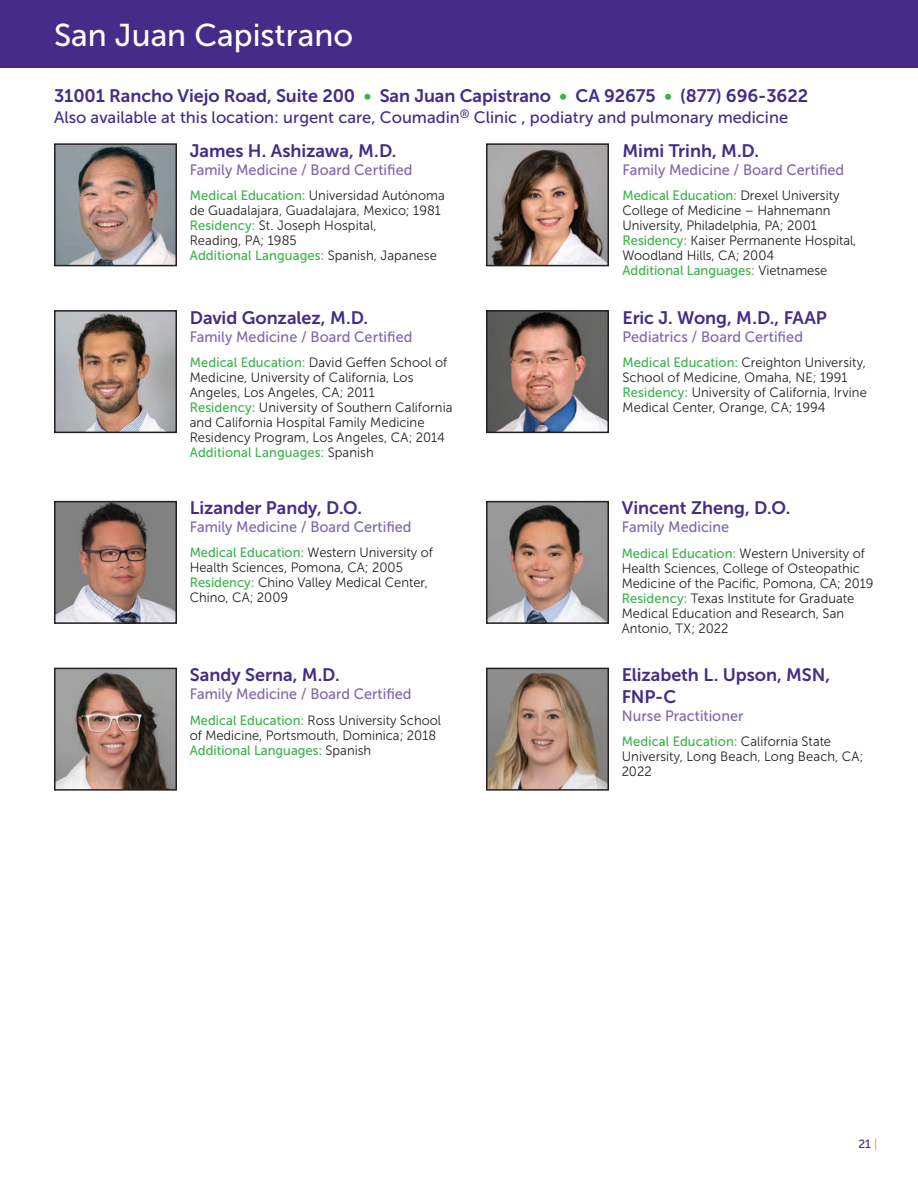
<style>
.page{position:relative;width:918px;height:1188px;background:#fff}
.page>*{position:absolute;margin:0;border:0;box-sizing:border-box;transform-origin:0 0}
.t1{font:31.5px "Museo Sans 500";color:#fff}
.t2{font:18px/21.6px "Museo Sans 700";letter-spacing:-.005em;color:#442c88}
.t3{font:16.5px "Museo Sans 500";color:#442c88}
.t4{font:15px "Museo Sans 500";color:#7f66ad;scale:.96 1}
.t5{font:13.5px/15px "Museo Sans 300";color:#231f20;scale:.96 1}
.t6{font:13.5px "Museo Sans 500";color:#3bb24b;scale:.96 1}
.t7{font:12px "Museo Sans 500";color:#442c88}
.s1{color:#3bb24b}
.s2{font-family:"Museo Sans 500";color:#3bb24b}
.s3{font-family:"Museo Sans 300";color:#231f20}
.s4{font-family:"Museo Sans 300";color:#f47921}
</style>
<div class="page">
<div style="left:0;top:0;width:918px;height:68px;background:#442c88"></div>
<img style="left:489px;top:313px;width:117px;height:117px">
<div style="left:486px;top:310px;width:123px;height:123px;border:2px solid #231f20"></div>
<img style="left:489px;top:671px;width:117px;height:117px">
<div style="left:486px;top:668px;width:123px;height:123px;border:2px solid #231f20"></div>
<img style="left:489px;top:146px;width:117px;height:117px">
<div style="left:486px;top:143px;width:123px;height:123px;border:2px solid #231f20"></div>
<img style="left:57px;top:146px;width:117px;height:117px">
<div style="left:54px;top:143px;width:123px;height:123px;border:2px solid #231f20"></div>
<img style="left:57px;top:313px;width:117px;height:117px">
<div style="left:54px;top:310px;width:123px;height:123px;border:2px solid #231f20"></div>
<img style="left:57px;top:671px;width:117px;height:117px">
<div style="left:54px;top:668px;width:123px;height:123px;border:2px solid #231f20"></div>
<img style="left:489px;top:504px;width:117px;height:117px">
<div style="left:486px;top:501px;width:123px;height:123px;border:2px solid #231f20"></div>
<img style="left:57px;top:504px;width:117px;height:117px">
<div style="left:54px;top:501px;width:123px;height:123px;border:2px solid #231f20"></div>
<h1 class="t1" style="left:54px;top:17px;width:300px">San Juan Capistrano</h1>
<h2 class="t2" style="left:54px;top:85px;width:756px">31001 Rancho Viejo Road, Suite 200 <span class="s1">•</span> San Juan Capistrano <span class="s1">•</span> CA 92675 <span class="s1">•</span> (877) 696-3622</h2>
<p class="t3" style="left:54px;top:108px;width:736px">Also available at this location: urgent care, Coumadin<sup>®</sup> Clinic , podiatry and pulmonary medicine</p>
<h2 class="t2" style="left:190px;top:140px;width:208px">James H. Ashizawa, M.D.</h2>
<p class="t4" style="left:190px;top:161px;width:234px">Family Medicine / Board Certified</p>
<p class="t5" style="left:190px;top:188px;width:267px"><span class="s2">Medical Education:</span> Universidad Autónoma de Guadalajara, Guadalajara, Mexico; 1981<br><span class="s2">Residency:</span> St. Joseph Hospital,<br>Reading, PA; 1985</p>
<p class="t6" style="left:190px;top:248px;width:259px">Additional Languages: <span class="s3">Spanish, Japanese</span></p>
<h2 class="t2" style="left:622px;top:140px;width:138px">Mimi Trinh, M.D.</h2>
<p class="t4" style="left:622px;top:161px;width:232px">Family Medicine / Board Certified</p>
<p class="t6" style="left:622px;top:188px;width:228px">Medical Education: <span class="s3">Drexel University</span></p>
<p class="t5" style="left:622px;top:203px;width:245px">College of Medicine – Hahnemann University, Philadelphia, PA; 2001<br><span class="s2">Residency:</span> Kaiser Permanente Hospital, Woodland Hills, CA; 2004</p>
<p class="t6" style="left:622px;top:263px;width:215px">Additional Languages: <span class="s3">Vietnamese</span></p>
<h2 class="t2" style="left:190px;top:307px;width:180px">David Gonzalez, M.D.</h2>
<p class="t4" style="left:190px;top:328px;width:234px">Family Medicine / Board Certified</p>
<p class="t5" style="left:190px;top:355px;width:275px"><span class="s2">Medical Education:</span> David Geffen School of Medicine, University of California, Los Angeles, Los Angeles, CA; 2011<br><span class="s2">Residency:</span> University of Southern California and California Hospital Family Medicine Residency Program, Los Angeles, CA; 2014</p>
<p class="t6" style="left:190px;top:445px;width:193px">Additional Languages: <span class="s3">Spanish</span></p>
<h2 class="t2" style="left:190px;top:497px;width:174px">Lizander Pandy, D.O.</h2>
<p class="t4" style="left:190px;top:518px;width:232px">Family Medicine / Board Certified</p>
<p class="t5" style="left:190px;top:545px;width:255px"><span class="s2">Medical Education:</span> Western University of Health Sciences, Pomona, CA; 2005<br><span class="s2">Residency:</span> Chino Valley Medical Center, Chino, CA; 2009</p>
<h2 class="t2" style="left:190px;top:664px;width:152px">Sandy Serna, M.D.</h2>
<p class="t4" style="left:190px;top:686px;width:232px">Family Medicine / Board Certified</p>
<p class="t5" style="left:190px;top:713px;width:263px"><span class="s2">Medical Education:</span> Ross University School of Medicine, Portsmouth, Dominica; 2018</p>
<p class="t6" style="left:190px;top:743px;width:190px">Additional Languages: <span class="s3">Spanish</span></p>
<h2 class="t2" style="left:622px;top:307px;width:206px">Eric J. Wong, M.D., FAAP</h2>
<p class="t4" style="left:622px;top:328px;width:190px">Pediatrics / Board Certified</p>
<p class="t5" style="left:622px;top:355px;width:256px"><span class="s2">Medical Education:</span> Creighton University, School of Medicine, Omaha, NE; 1991<br><span class="s2">Residency:</span> University of California, Irvine Medical Center, Orange, CA; 1994</p>
<h2 class="t2" style="left:622px;top:497px;width:170px">Vincent Zheng, D.O.</h2>
<p class="t4" style="left:622px;top:519px;width:113px">Family Medicine</p>
<p class="t5" style="left:622px;top:546px;width:264px"><span class="s2">Medical Education:</span> Western University of Health Sciences, College of Osteopathic Medicine of the Pacific, Pomona, CA; 2019<br><span class="s2">Residency:</span> Texas Institute for Graduate Medical Education and Research, San Antonio, TX; 2022</p>
<h2 class="t2" style="left:622px;top:664px;width:210px">Elizabeth L. Upson, MSN,<br>FNP-C</h2>
<p class="t4" style="left:622px;top:707px;width:128px">Nurse Practitioner</p>
<p class="t6" style="left:622px;top:734px;width:220px">Medical Education: <span class="s3">California State</span></p>
<p class="t5" style="left:622px;top:749px;width:253px">University, Long Beach, Long Beach, CA;<br>2022</p>
<p class="t7" style="left:858px;top:1138px;width:21px">21 <span class="s4">|</span></p>
</div>
